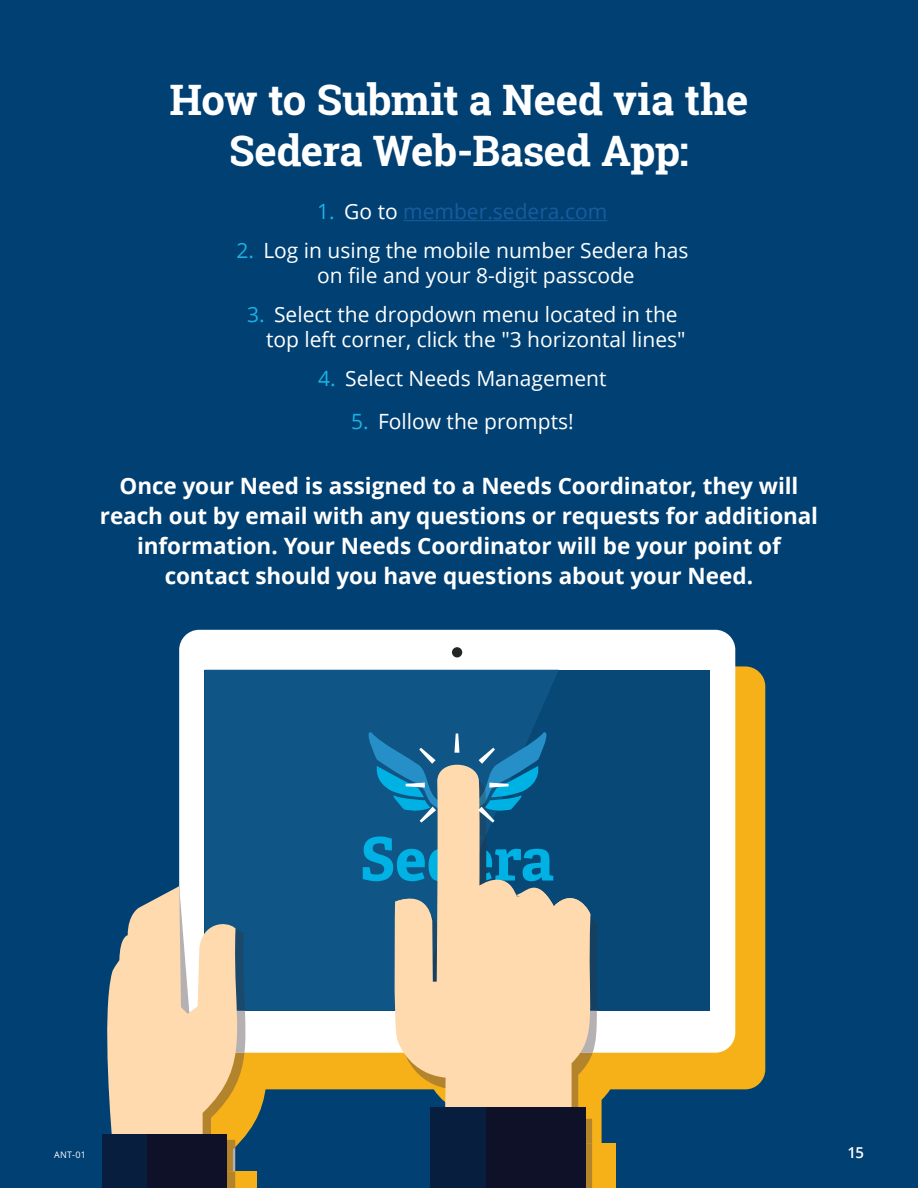
<style>
.page{position:relative;width:918px;height:1188px;background:#004073}
.page>*{position:absolute;margin:0;border:0;box-sizing:border-box;transform-origin:0 0}
.Page_Title{font:700 42px/50.4px "Roboto Slab";letter-spacing:-.01em;color:#fff;text-align:center}
.Body{font:700 22.5px/30px "Open Sans";letter-spacing:-.005em;color:#fff;text-align:center}
.t1{font:21px/25.2px "Open Sans";color:#fff}
.t2{font:21px "Open Sans";color:#175d9e}
.Small_Text{font:600 15px "Open Sans";color:#fff}
.Small_Text-2{font:9px "Open Sans";color:#fff}
.s1{color:#1ab3e4}
.s2{color:#fff}
</style>
<div class="page">
<hr style="left:403px;top:220px;width:204px;height:1px;background:#175d9e">
<div style="left:209px;top:666px;width:556px;height:423px;background:#f7b118;border-radius:20px"></div>
<div style="left:179px;top:630px;width:556px;height:423px;background:#fff;border-radius:20px"></div>
<div style="left:205px;top:670px;width:505px;height:341px;background:#074877"></div>
<div style="left:205px;top:670px;width:353px;height:340px;background:#0f5586"></div>
<svg style="left:102px;top:886px;width:182px;height:302px"></svg>
<div style="left:103px;top:1135px;width:124px;height:53px;background:#0f1128"></div>
<div style="left:103px;top:1135px;width:44px;height:53px;background:#071e3e"></div>
<div style="left:452px;top:647px;width:10px;height:10px;background:#232626;border-radius:50%"></div>
<svg style="left:363px;top:730px;width:258px;height:458px"></svg>
<p class="Page_Title" style="left:169px;top:74px;width:581px">How to Submit a Need via the<br>Sedera Web-Based App:</p>
<p class="t2" style="left:317px;top:197px;width:292px"><span class="s1">1.</span> <span class="s2">Go to</span> member.sedera.com</p>
<p class="t1" style="left:317px;top:237px;width:373px;text-indent:-81px"><span class="s1">2.</span> Log in using the mobile number Sedera has on file and your 8-digit passcode</p>
<p class="t1" style="left:266px;top:301px;width:421px;text-indent:-19px"><span class="s1">3.</span> Select the dropdown menu located in the top left corner, click the "3 horizontal lines"</p>
<p class="t1" style="left:318px;top:365px;width:290px"><span class="s1">4.</span> Select Needs Management</p>
<p class="t1" style="left:351px;top:408px;width:224px"><span class="s1">5.</span> Follow the prompts!</p>
<p class="Body" style="left:100px;top:470px;width:720px">Once your Need is assigned to a Needs Coordinator, they will reach out by email with any questions or requests for additional information. Your Needs Coordinator will be your point of contact should you have questions about your Need.</p>
<p class="Small_Text-2" style="left:54px;top:1148px;width:33px">ANT-01</p>
<p class="Small_Text" style="left:847px;top:1142px;width:18px">15</p>
</div>
